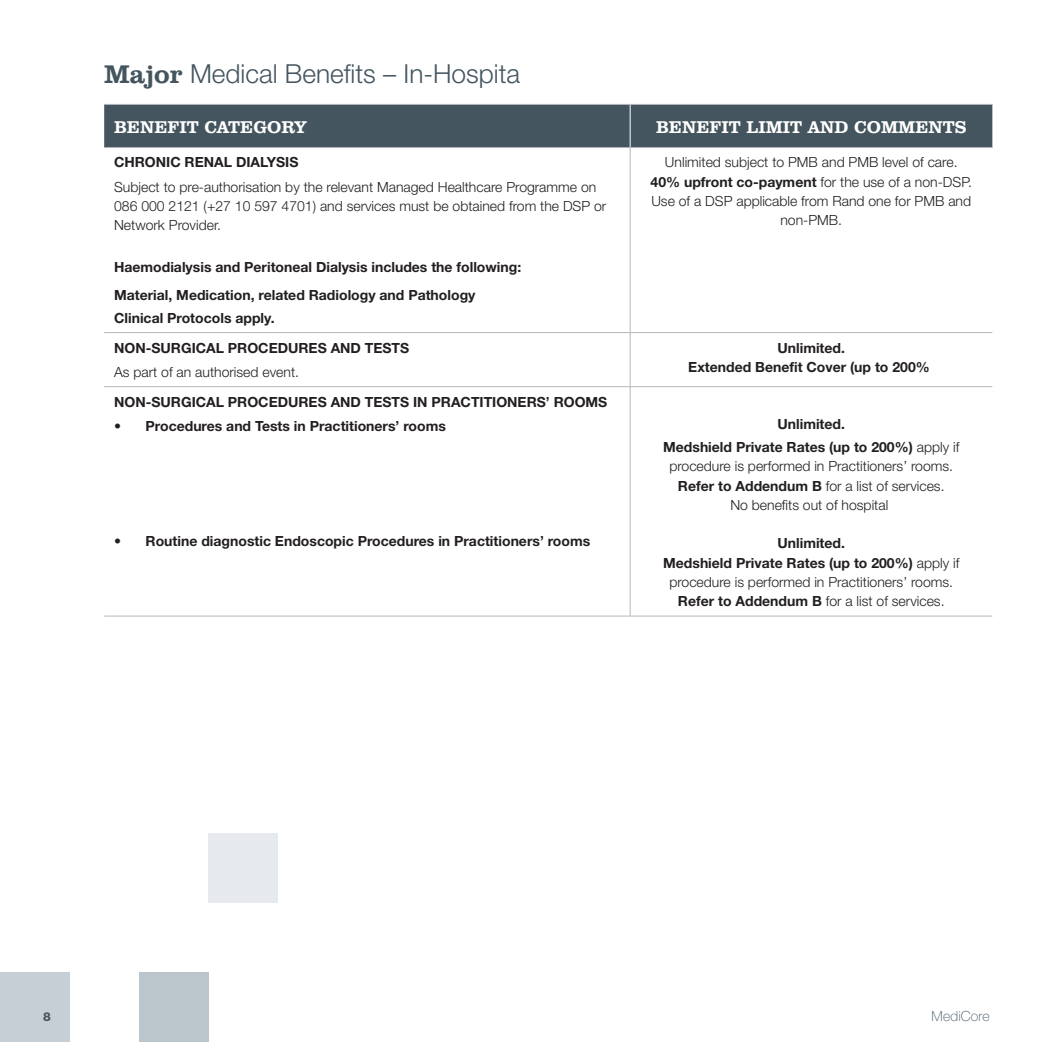
<style>
.page{position:relative;width:1042px;height:1042px;background:#fff}
.page>*{position:absolute;margin:0;border:0;box-sizing:border-box;transform-origin:0 0}
.t1{font:300 26.25px "Helvetica Neue LT Std";color:#45555f}
.t2{font:800 17.5px "Clarendon BT";color:#fff}
.t3{font:300 14px/19.2px "Helvetica Neue LT Std";color:#231f20;text-align:center}
.t4{font:700 14px/27.7px "Helvetica Neue LT Std";color:#231f20;text-align:center}
.t5{font:100 14px "Helvetica Neue LT Std";letter-spacing:.01em;color:#45555f}
.t6{font:800 12.25px "Helvetica Neue LT Std";color:#45555f}
.s1{font-family:"Clarendon BT";font-weight:800}
.s2{font-weight:700}
.s3{font-weight:300}
</style>
<div class="page">
<div style="left:104px;top:105px;width:888px;height:42px;background:#45555f"></div>
<hr style="left:104px;top:104px;width:526px;height:1px;background:#b2b7bb">
<hr style="left:630px;top:104px;width:362px;height:1px;background:#b2b7bb">
<hr style="left:104px;top:147px;width:526px;height:1px;background:#b2b7bb">
<hr style="left:630px;top:147px;width:362px;height:1px;background:#b2b7bb">
<hr style="left:630px;top:105px;width:1px;height:42px;background:#fff">
<hr style="left:630px;top:148px;width:1px;height:184px;background:#b2b7bb">
<hr style="left:630px;top:333px;width:1px;height:53px;background:#b2b7bb">
<hr style="left:630px;top:387px;width:1px;height:229px;background:#b2b7bb">
<hr style="left:104px;top:332px;width:526px;height:1px;background:#b2b7bb">
<hr style="left:630px;top:332px;width:362px;height:1px;background:#b2b7bb">
<hr style="left:104px;top:386px;width:526px;height:1px;background:#b2b7bb">
<hr style="left:630px;top:386px;width:362px;height:1px;background:#b2b7bb">
<hr style="left:104px;top:616px;width:526px;height:1px;background:#b2b7bb">
<hr style="left:630px;top:616px;width:362px;height:1px;background:#b2b7bb">
<div style="left:139px;top:972px;width:69px;height:70px;background:#bbc5cc"></div>
<div style="left:0;top:972px;width:69px;height:70px;background:#c6cfd5"></div>
<div style="left:208px;top:833px;width:70px;height:70px;background:#e6e9ed"></div>
<h1 class="t1" style="left:104px;top:57px;width:417px"><span class="s1">Major</span> Medical Benefits – In-Hospita</h1>
<p class="t2" style="left:114px;top:116px;width:194px">BENEFIT CATEGORY</p>
<p class="t2" style="left:656px;top:116px;width:312px">BENEFIT LIMIT AND COMMENTS</p>
<p class="t4" style="left:114px;top:148px;width:186px">CHRONIC RENAL DIALYSIS</p>
<p class="t3" style="left:114px;top:177px;width:494px;text-align:left">Subject to pre-authorisation by the relevant Managed Healthcare Programme on<br>086 000 2121 (+27 10 597 4701) and services must be obtained from the DSP or<br>Network Provider.</p>
<p class="t4" style="left:114px;top:253px;width:409px;text-align:left">Haemodialysis and Peritoneal Dialysis includes the following:<br>Material, Medication, related Radiology and Pathology</p>
<p class="t4" style="left:114px;top:303px;width:162px">Clinical Protocols apply.</p>
<p class="t3" style="left:650px;top:153px;width:323px">Unlimited subject to PMB and PMB level of care.<br><span class="s2">40% upfront co-payment</span> for the use of a non-DSP.<br>Use of a DSP applicable from Rand one for PMB and non-PMB.</p>
<p class="t4" style="left:114px;top:333px;width:297px">NON-SURGICAL PROCEDURES AND TESTS</p>
<p class="t3" style="left:114px;top:362px;width:186px">As part of an authorised event.</p>
<p class="t4" style="left:114px;top:387px;width:495px">NON-SURGICAL PROCEDURES AND TESTS IN PRACTITIONERS’ ROOMS</p>
<p class="t4" style="left:114px;top:412px;width:333px">• Procedures and Tests in Practitioners’ rooms</p>
<p class="t4" style="left:114px;top:527px;width:478px">• Routine diagnostic Endoscopic Procedures in Practitioners’ rooms</p>
<p class="t4" style="left:688px;top:338px;width:243px;line-height:19.2px">Unlimited.<br>Extended Benefit Cover (up to 200%</p>
<p class="t4" style="left:663px;top:413px;width:298px;line-height:22.8px">Unlimited.<br>Medshield Private Rates (up to 200%) <span class="s3">apply if</span></p>
<p class="t3" style="left:669px;top:456px;width:285px">procedure is performed in Practitioners’ rooms.<br><span class="s2">Refer to Addendum B</span> for a list of services.<br>No benefits out of hospital</p>
<p class="t3" style="left:663px;top:533px;width:298px"><span class="s2">Unlimited.<br>Medshield Private Rates (up to 200%)</span> apply if procedure is performed in Practitioners’ rooms.<br><span class="s2">Refer to Addendum B</span> for a list of services.</p>
<p class="t6" style="left:43px;top:1009px;width:9px">8</p>
<p class="t5" style="left:931px;top:1008px;width:60px">MediCore</p>
</div>
